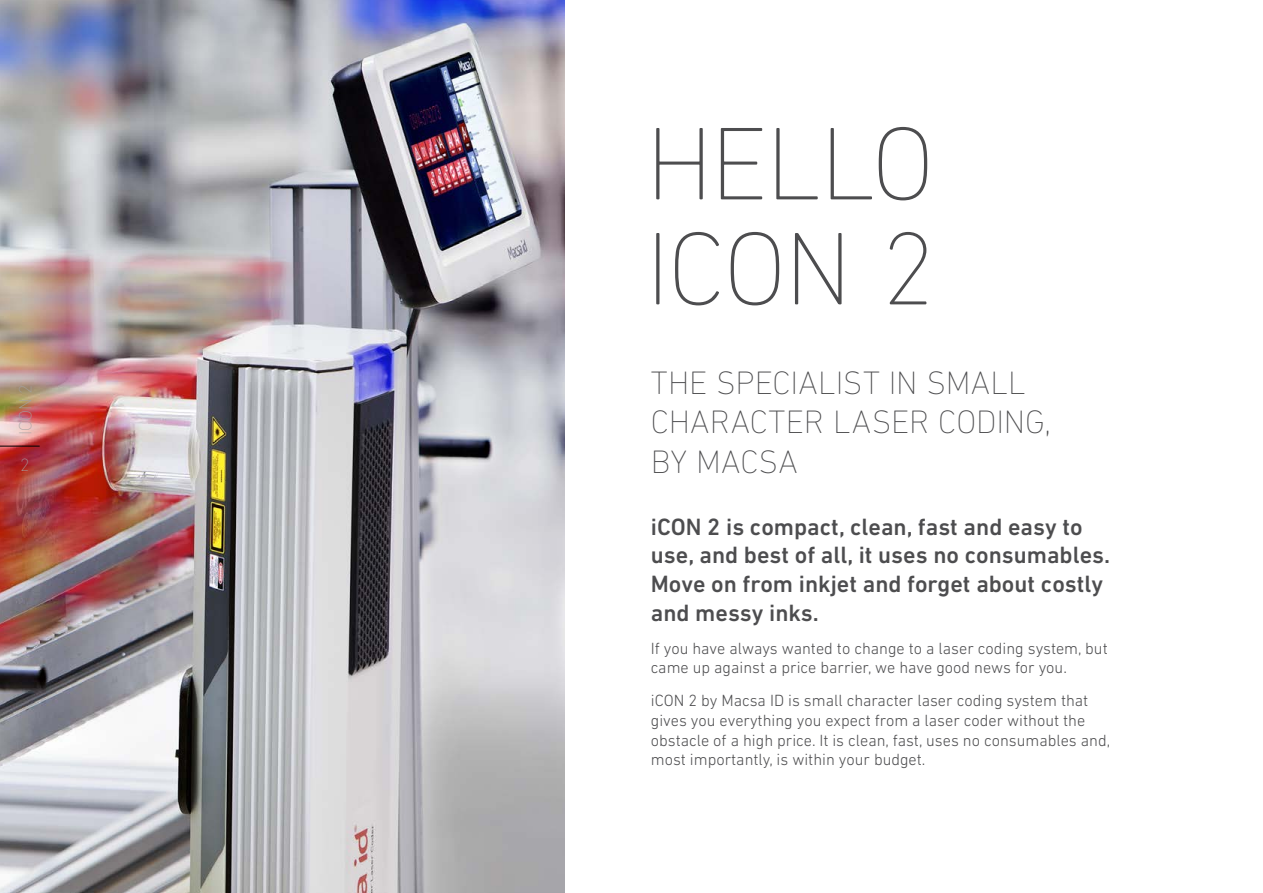
<style>
.page{position:relative;width:1263px;height:893px;background:#fff}
.page>*{position:absolute;margin:0;border:0;box-sizing:border-box;transform-origin:0 0}
.t1{font:200 105px/105px "DIN Next LT Pro";letter-spacing:-.02em;color:#4d4d4f}
.t2{font:200 33px/39.6px "DIN Next LT Pro";color:#4d4d4f}
.t3{font:500 24px/28.8px "DIN Next LT Pro";color:#4d4d4f}
.t4{font:200 18px "DIN Next LT Pro";color:#a2a2a2}
.t5{font:300 16.5px/19.8px "DIN Next LT Pro";color:#4d4d4f}
</style>
<div class="page">
<img style="left:0;top:0;width:564px;height:893px">
<hr style="left:0;top:446px;width:40px;height:1px;background:#000">
<p class="t4" style="left:15px;top:435px;width:52px;rotate:-90deg">ICON 2</p>
<p class="t4" style="left:20px;top:454px;width:11px">2</p>
<h1 class="t1" style="left:645px;top:110px;width:291px">HELLO<br>ICON 2</h1>
<p class="t2" style="left:651px;top:362px;width:402px">THE SPECIALIST IN SMALL<br>CHARACTER LASER CODING,<br>BY MACSA</p>
<p class="t3" style="left:651px;top:512px;width:461px">iCON 2 is compact, clean, fast and easy to use, and best of all, it uses no consumables.<br>Move on from inkjet and forget about costly and messy inks.</p>
<p class="t5" style="left:651px;top:638px;width:458px">If you have always wanted to change to a laser coding system, but came up against a price barrier, we have good news for you.</p>
<p class="t5" style="left:651px;top:690px;width:461px">iCON 2 by Macsa ID is small character laser coding system that gives you everything you expect from a laser coder without the obstacle of a high price. It is clean, fast, uses no consumables and, most importantly, is within your budget.</p>
</div>
